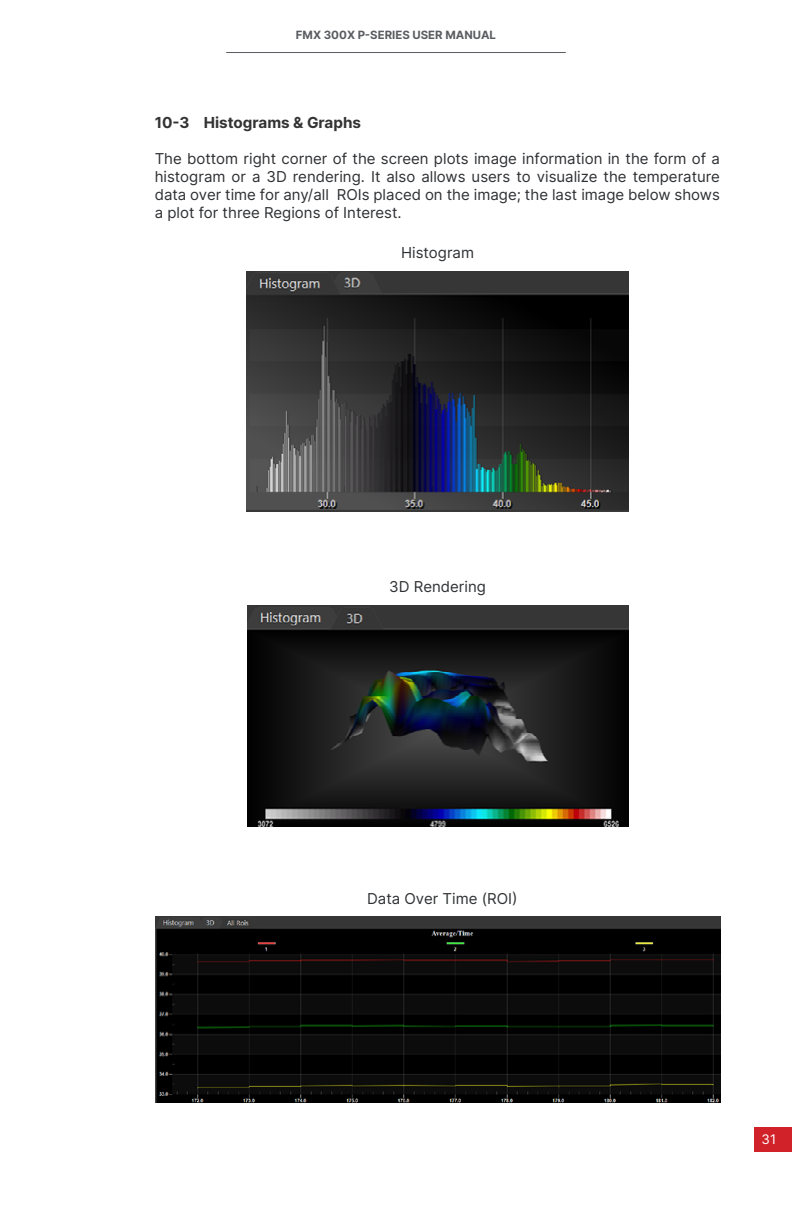
<style>
.page{position:relative;width:792px;height:1224px;background:#fff}
.page>*{position:absolute;margin:0;border:0;box-sizing:border-box;transform-origin:0 0}
.t1{font:700 15.2px "Inter";color:#333}
.t2{font:15px/18px "Inter";color:#2e3033;text-align:justify}
.t3{font:15px "Inter";color:#2e3133}
.t4{font:13.2px "Inter";color:#fff}
.t5{font:700 11.4px "Inter";color:#595c61}
</style>
<div class="page">
<hr style="left:226px;top:52px;width:340px;height:1px;background:#595c61">
<div style="left:754px;top:1127px;width:38px;height:25px;background:#d12129"></div>
<img style="left:247px;top:271px;width:382px;height:241px">
<img style="left:247px;top:605px;width:381px;height:221px">
<img style="left:155px;top:916px;width:565px;height:186px">
<p class="t5" style="left:296px;top:27px;width:202px">FMX 300X P-SERIES USER MANUAL</p>
<p class="t1" style="left:155px;top:112px;width:208px">10-3 Histograms &amp; Graphs</p>
<p class="t2" style="left:155px;top:149px;width:567px">The bottom right corner of the screen plots image information in the form of a histogram or a 3D rendering. It also allows users to visualize the temperature data over time for any/all ROIs placed on the image; the last image below shows a plot for three Regions of Interest.</p>
<p class="t3" style="left:401px;top:242px;width:75px">Histogram</p>
<p class="t3" style="left:389px;top:576px;width:98px">3D Rendering</p>
<p class="t3" style="left:367px;top:888px;width:152px">Data Over Time (ROI)</p>
<p class="t4" style="left:762px;top:1130px;width:16px">31</p>
</div>
